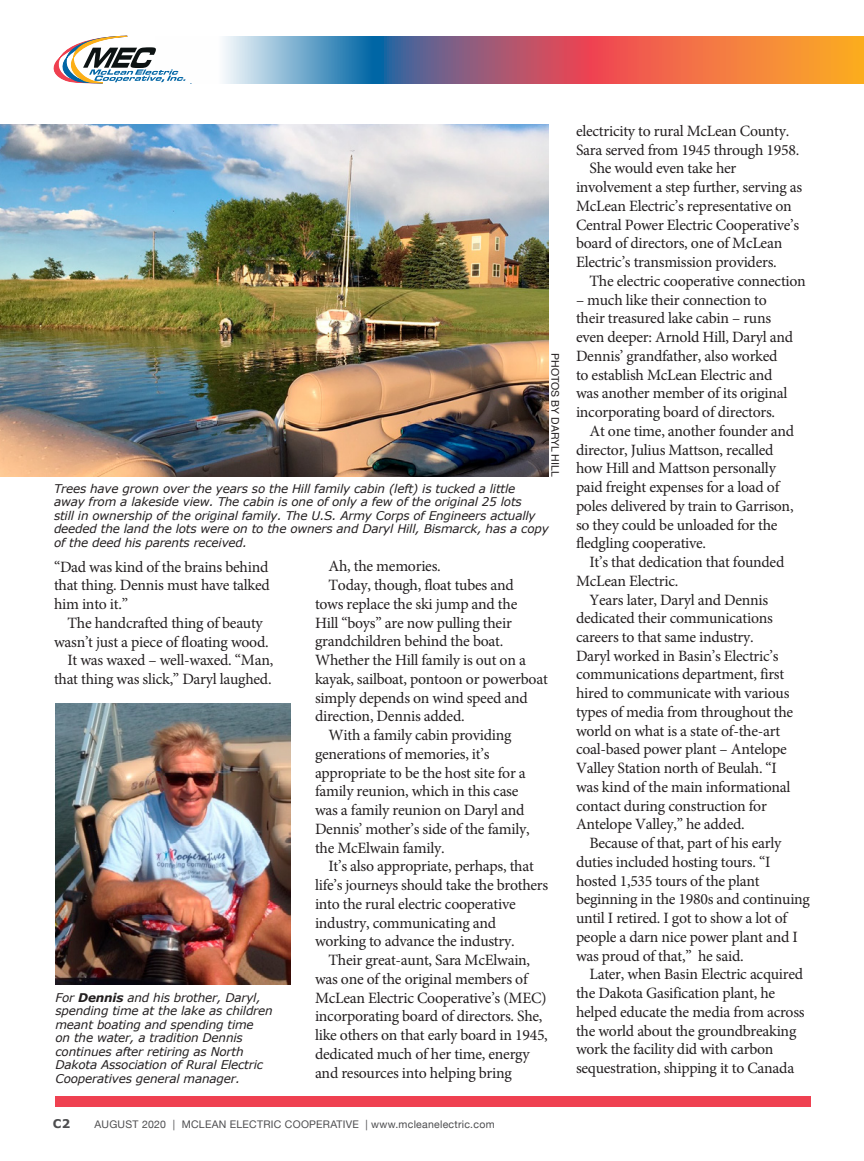
<style>
.page{position:relative;width:864px;height:1161px;background:#fff}
.page>*{position:absolute;margin:0;border:0;box-sizing:border-box;transform-origin:0 0}
.t1{font:15.75px/18.8px "Minion Pro";letter-spacing:-.015em;color:#231f20}
.t2{font:italic 12px/13.5px "Verdana";letter-spacing:-.015em;color:#231f20}
.t3{font:700 12px "Verdana";color:#4d4d4f}
.t4{font:10.5px "Helvetica Neue";letter-spacing:.025em;color:#4d4d4f}
.t5{font:10.5px "Helvetica";color:#231f20}
.s1{font-weight:700}
</style>
<div class="page">
<div style="left:56px;top:1097px;width:756px;height:10px;background:#ef4151"></div>
<img style="left:0;top:125px;width:549px;height:351px">
<img style="left:56px;top:704px;width:234px;height:280px">
<svg style="left:53px;top:36px;width:103px;height:48px"></svg>
<svg style="left:156px;top:36px;width:708px;height:48px"></svg>
<p class="t5" style="left:563px;top:353px;width:125px;rotate:90deg">PHOTOS BY DARYL HILL</p>
<p class="t2" style="left:54px;top:481px;width:496px">Trees have grown over the years so the Hill family cabin (left) is tucked a little away from a lakeside view. The cabin is one of only a few of the original 25 lots<br>still in ownership of the original family. The U.S. Army Corps of Engineers actually deeded the land the lots were on to the owners and Daryl Hill, Bismarck, has a copy of the deed his parents received.</p>
<p class="t1" style="left:54px;top:557px;width:217px;text-align:justify">“Dad was kind of the brains behind that thing. Dennis must have talked him into it.”</p>
<p class="t1" style="left:67px;top:613px;width:197px">The handcrafted thing of beauty</p>
<p class="t1" style="left:54px;top:632px;width:216px">wasn’t just a piece of floating wood.</p>
<p class="t1" style="left:67px;top:651px;width:207px">It was waxed – well-waxed. “Man,</p>
<p class="t1" style="left:54px;top:670px;width:219px">that thing was slick,” Daryl laughed.</p>
<p class="t2" style="left:56px;top:991px;width:219px">For <span class="s1">Dennis</span> and his brother, Daryl, spending time at the lake as children meant boating and spending time<br>on the water, a tradition Dennis continues after retiring as North Dakota Association of Rural Electric Cooperatives general manager.</p>
<p class="t1" style="left:329px;top:557px;width:114px">Ah, the memories.</p>
<p class="t1" style="left:329px;top:576px;width:187px">Today, though, float tubes and</p>
<p class="t1" style="left:315px;top:595px;width:204px">tows replace the ski jump and the</p>
<p class="t1" style="left:315px;top:613px;width:198px">Hill “boys” are now pulling their</p>
<p class="t1" style="left:315px;top:632px;width:190px">grandchildren behind the boat.</p>
<p class="t1" style="left:315px;top:651px;width:212px">Whether the Hill family is out on a</p>
<p class="t1" style="left:315px;top:670px;width:234px">kayak, sailboat, pontoon or powerboat</p>
<p class="t1" style="left:315px;top:688px;width:214px">simply depends on wind speed and</p>
<p class="t1" style="left:315px;top:707px;width:151px">direction, Dennis added.</p>
<p class="t1" style="left:329px;top:726px;width:184px">With a family cabin providing</p>
<p class="t1" style="left:315px;top:745px;width:176px">generations of memories, it’s</p>
<p class="t1" style="left:315px;top:763px;width:212px">appropriate to be the host site for a</p>
<p class="t1" style="left:315px;top:782px;width:205px">family reunion, which in this case</p>
<p class="t1" style="left:315px;top:801px;width:211px">was a family reunion on Daryl and</p>
<p class="t1" style="left:315px;top:820px;width:216px">Dennis’ mother’s side of the family,</p>
<p class="t1" style="left:315px;top:838px;width:131px">the McElwain family.</p>
<p class="t1" style="left:329px;top:857px;width:207px">It’s also appropriate, perhaps, that</p>
<p class="t1" style="left:315px;top:876px;width:235px">life’s journeys should take the brothers</p>
<p class="t1" style="left:315px;top:895px;width:202px">into the rural electric cooperative</p>
<p class="t1" style="left:315px;top:913px;width:183px">industry, communicating and</p>
<p class="t1" style="left:315px;top:932px;width:201px">working to advance the industry.</p>
<p class="t1" style="left:329px;top:951px;width:203px">Their great-aunt, Sara McElwain,</p>
<p class="t1" style="left:315px;top:970px;width:214px">was one of the original members of</p>
<p class="t1" style="left:315px;top:988px;width:233px">McLean Electric Cooperative’s (MEC)</p>
<p class="t1" style="left:315px;top:1007px;width:229px">incorporating board of directors. She,</p>
<p class="t1" style="left:315px;top:1026px;width:234px">like others on that early board in 1945,</p>
<p class="t1" style="left:315px;top:1044px;width:216px">dedicated much of her time, energy</p>
<p class="t1" style="left:315px;top:1063px;width:198px">and resources into helping bring</p>
<p class="t3" style="left:53px;top:1116px;width:19px">C2</p>
<p class="t4" style="left:94px;top:1116px;width:402px">AUGUST 2020 | MCLEAN ELECTRIC COOPERATIVE | www.mcleanelectric.com</p>
<p class="t1" style="left:576px;top:122px;width:215px">electricity to rural McLean County.</p>
<p class="t1" style="left:576px;top:140px;width:225px">Sara served from 1945 through 1958.</p>
<p class="t1" style="left:589px;top:159px;width:148px">She would even take her</p>
<p class="t1" style="left:576px;top:178px;width:228px">involvement a step further, serving as</p>
<p class="t1" style="left:576px;top:197px;width:217px">McLean Electric’s representative on</p>
<p class="t1" style="left:576px;top:215px;width:225px">Central Power Electric Cooperative’s</p>
<p class="t1" style="left:576px;top:234px;width:208px">board of directors, one of McLean</p>
<p class="t1" style="left:576px;top:253px;width:202px">Electric’s transmission providers.</p>
<p class="t1" style="left:589px;top:272px;width:218px">The electric cooperative connection</p>
<p class="t1" style="left:576px;top:290px;width:219px">– much like their connection to their treasured lake cabin – runs even deeper: Arnold Hill, Daryl and Dennis’ grandfather, also worked to establish McLean Electric and was another member of its original incorporating board of directors.</p>
<p class="t1" style="left:576px;top:422px;width:219px;text-indent:13px">At one time, another founder and director, Julius Mattson, recalled how Hill and Mattson personally paid freight expenses for a load of poles delivered by train to Garrison, so they could be unloaded for the fledgling cooperative.</p>
<p class="t1" style="left:576px;top:553px;width:210px;text-indent:13px">It’s that dedication that founded<br>McLean Electric.</p>
<p class="t1" style="left:576px;top:590px;width:219px;text-indent:13px">Years later, Daryl and Dennis dedicated their communications careers to that same industry.<br>Daryl worked in Basin’s Electric’s communications department, first hired to communicate with various types of media from throughout the world on what is a state of-the-art coal-based power plant – Antelope Valley Station north of Beulah. “I was kind of the main informational contact during construction for Antelope Valley,” he added.</p>
<p class="t1" style="left:576px;top:834px;width:236px;text-indent:13px">Because of that, part of his early duties included hosting tours. “I hosted 1,535 tours of the plant beginning in the 1980s and continuing until I retired. I got to show a lot of people a darn nice power plant and I was proud of that,” he said.</p>
<p class="t1" style="left:576px;top:965px;width:230px;text-indent:13px">Later, when Basin Electric acquired the Dakota Gasification plant, he helped educate the media from across the world about the groundbreaking work the facility did with carbon sequestration, shipping it to Canada</p>
</div>
